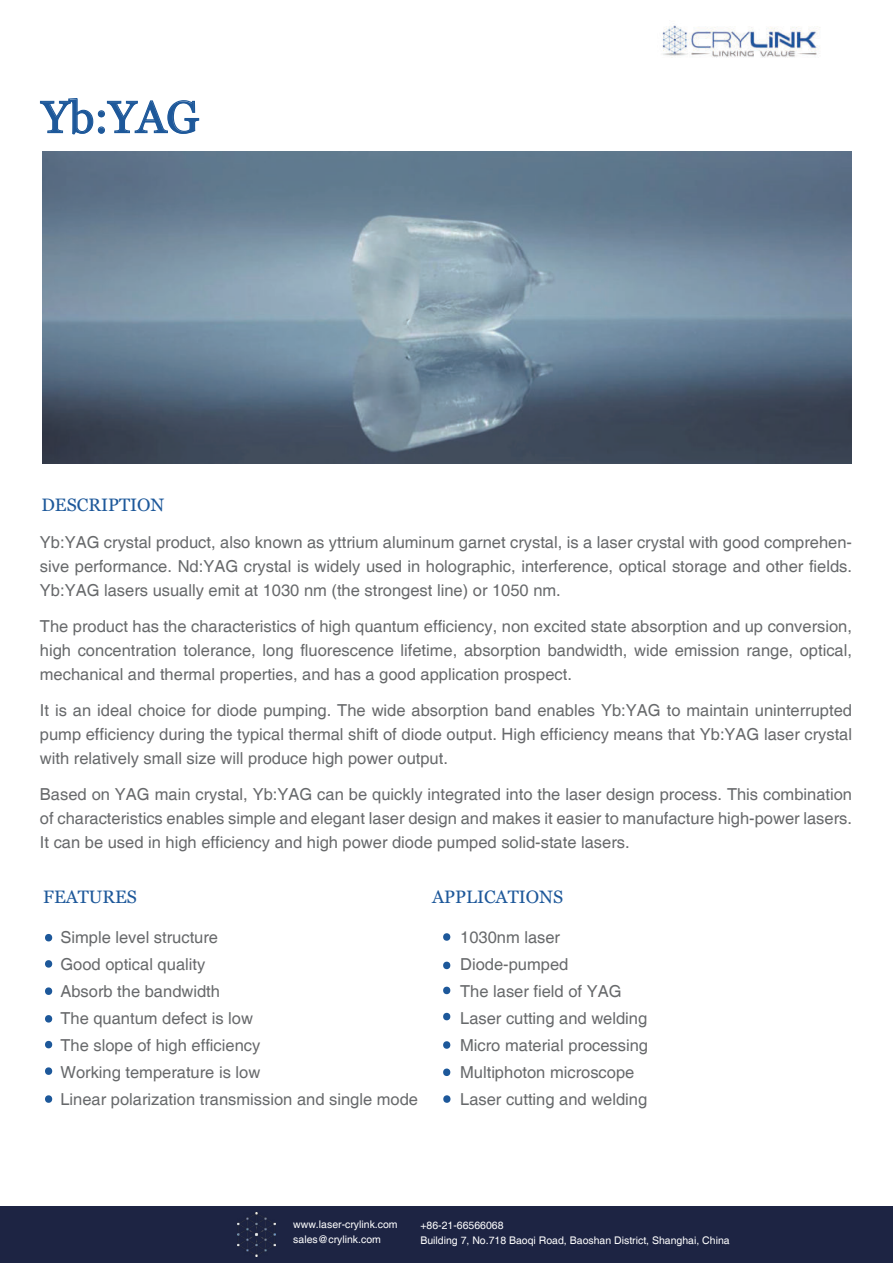
<style>
.page{position:relative;width:893px;height:1263px;background:#fff}
.page>*{position:absolute;margin:0;border:0;box-sizing:border-box;transform-origin:0 0}
.t1{font:45px "Georgia";color:#1d589a}
.t2{font:18px "Georgia";color:#1d589a}
.t3{font:16.5px/27px "Helvetica";color:#67696b;text-align:justify}
.t4{font:10.5px/15px "Helvetica";color:#fff}
</style>
<div class="page">
<img style="left:662px;top:25px;width:158px;height:33px">
<svg style="left:39px;top:98px;width:161px;height:37px"></svg>
<svg style="left:45px;top:934px;width:8px;height:7px"></svg>
<svg style="left:45px;top:960px;width:8px;height:8px"></svg>
<svg style="left:45px;top:987px;width:8px;height:8px"></svg>
<svg style="left:45px;top:1015px;width:8px;height:7px"></svg>
<svg style="left:45px;top:1041px;width:8px;height:7px"></svg>
<svg style="left:45px;top:1067px;width:8px;height:8px"></svg>
<svg style="left:443px;top:933px;width:8px;height:8px"></svg>
<svg style="left:443px;top:962px;width:8px;height:7px"></svg>
<svg style="left:443px;top:987px;width:8px;height:7px"></svg>
<svg style="left:443px;top:1013px;width:8px;height:7px"></svg>
<svg style="left:443px;top:1041px;width:8px;height:8px"></svg>
<svg style="left:443px;top:1068px;width:8px;height:8px"></svg>
<div style="left:0;top:1206px;width:893px;height:57px;background:#1d2443"></div>
<img style="left:237px;top:1213px;width:38px;height:43px">
<img style="left:42px;top:151px;width:809px;height:313px">
<svg style="left:45px;top:1095px;width:8px;height:8px"></svg>
<svg style="left:443px;top:1095px;width:8px;height:8px"></svg>
<h1 class="t1" style="left:41px;top:91px;width:159px">Yb:YAG</h1>
<p class="t2" style="left:41px;top:495px;width:124px">DESCRIPTION</p>
<p class="t3" style="left:40px;top:531px;width:814px;line-height:24px">Yb:YAG crystal product, also known as yttrium aluminum garnet crystal, is a laser crystal with good comprehen&shy;sive performance. Nd:YAG crystal is widely used in holographic, interference, optical storage and other fields.<br>Yb:YAG lasers usually emit at 1030 nm (the strongest line) or 1050 nm.</p>
<p class="t3" style="left:40px;top:615px;width:814px;line-height:24px">The product has the characteristics of high quantum efficiency, non excited state absorption and up conversion, high concentration tolerance, long fluorescence lifetime, absorption bandwidth, wide emission range, optical, mechanical and thermal properties, and has a good application prospect.</p>
<p class="t3" style="left:40px;top:699px;width:814px;line-height:24px">It is an ideal choice for diode pumping. The wide absorption band enables Yb:YAG to maintain uninterrupted pump efficiency during the typical thermal shift of diode output. High efficiency means that Yb:YAG laser crystal with relatively small size will produce high power output.</p>
<p class="t3" style="left:40px;top:783px;width:814px;line-height:24px">Based on YAG main crystal, Yb:YAG can be quickly integrated into the laser design process. This combination of characteristics enables simple and elegant laser design and makes it easier to manufacture high-power lasers.<br>It can be used in high efficiency and high power diode pumped solid-state lasers.</p>
<p class="t2" style="left:43px;top:887px;width:95px">FEATURES</p>
<p class="t3" style="left:60px;top:925px;width:359px;text-align:left">Simple level structure<br>Good optical quality<br>Absorb the bandwidth<br>The quantum defect is low<br>The slope of high efficiency<br>Working temperature is low<br>Linear polarization transmission and single mode</p>
<p class="t2" style="left:432px;top:887px;width:133px">APPLICATIONS</p>
<p class="t3" style="left:460px;top:925px;width:189px;text-align:left">1030nm laser<br>Diode-pumped<br>The laser field of YAG<br>Laser cutting and welding<br>Micro material processing<br>Multiphoton microscope<br>Laser cutting and welding</p>
<p class="t4" style="left:293px;top:1217px;width:106px">www.laser-crylink.com sales@crylink.com</p>
<p class="t4" style="left:420px;top:1218px;width:311px">+86-21-66566068<br>Building 7, No.718 Baoqi Road, Baoshan District, Shanghai, China</p>
</div>
